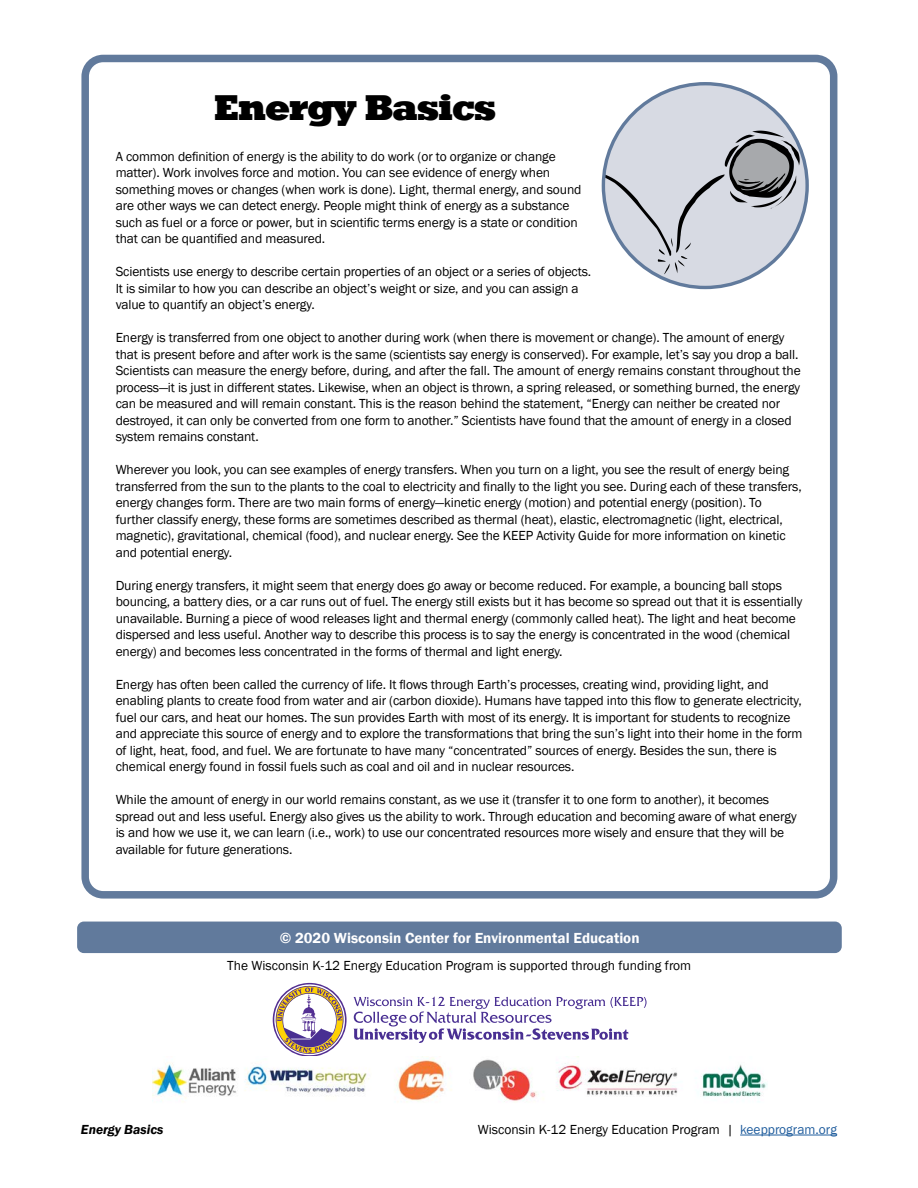
<style>
.page{position:relative;width:918px;height:1188px;background:#fff}
.page>*{position:absolute;margin:0;border:0;box-sizing:border-box;transform-origin:0 0}
.t1{font:34.5px "Roland";color:#000}
.t2{font:600 15px "Franklin Gothic";color:#fff}
.t3{font:13.5px/16.5px "Franklin Gothic";letter-spacing:-.01em;color:#000}
.t4{font:italic 600 13.5px "Franklin Gothic";color:#000}
.s1{color:#215e9e}
</style>
<div class="page">
<div style="left:81px;top:55px;width:756px;height:844px;border:8px solid #617a9c;border-radius:18px"></div>
<div style="left:77px;top:922px;width:765px;height:31px;background:#617a9c;border-radius:7px"></div>
<svg style="left:353px;top:996px;width:294px;height:47px"></svg>
<svg style="left:273px;top:983px;width:74px;height:73px"></svg>
<img style="left:152px;top:1057px;width:615px;height:45px">
<hr style="left:740px;top:1135px;width:97px;height:1px;background:#215e9e">
<div style="left:603px;top:84px;width:204px;height:203px;background:#d7dae3;border-radius:50%"></div>
<svg style="left:603px;top:131px;width:197px;height:143px"></svg>
<h1 class="t1" style="left:215px;top:88px;width:283px">Energy Basics</h1>
<p class="t3" style="left:116px;top:148px;width:467px">A common definition of energy is the ability to do work (or to organize or change matter). Work involves force and motion. You can see evidence of energy when something moves or changes (when work is done). Light, thermal energy, and sound are other ways we can detect energy. People might think of energy as a substance such as fuel or a force or power, but in scientific terms energy is a state or condition that can be quantified and measured.</p>
<p class="t3" style="left:116px;top:264px;width:477px">Scientists use energy to describe certain properties of an object or a series of objects.<br>It is similar to how you can describe an object’s weight or size, and you can assign a value to quantify an object’s energy.</p>
<p class="t3" style="left:116px;top:330px;width:687px">Energy is transferred from one object to another during work (when there is movement or change). The amount of energy that is present before and after work is the same (scientists say energy is conserved). For example, let’s say you drop a ball.<br>Scientists can measure the energy before, during, and after the fall. The amount of energy remains constant throughout the process—it is just in different states. Likewise, when an object is thrown, a spring released, or something burned, the energy can be measured and will remain constant. This is the reason behind the statement, “Energy can neither be created nor destroyed, it can only be converted from one form to another.” Scientists have found that the amount of energy in a closed system remains constant.</p>
<p class="t3" style="left:116px;top:462px;width:688px">Wherever you look, you can see examples of energy transfers. When you turn on a light, you see the result of energy being transferred from the sun to the plants to the coal to electricity and finally to the light you see. During each of these transfers, energy changes form. There are two main forms of energy—kinetic energy (motion) and potential energy (position). To further classify energy, these forms are sometimes described as thermal (heat), elastic, electromagnetic (light, electrical, magnetic), gravitational, chemical (food), and nuclear energy. See the KEEP Activity Guide for more information on kinetic and potential energy.</p>
<p class="t3" style="left:116px;top:577px;width:688px">During energy transfers, it might seem that energy does go away or become reduced. For example, a bouncing ball stops bouncing, a battery dies, or a car runs out of fuel. The energy still exists but it has become so spread out that it is essentially unavailable. Burning a piece of wood releases light and thermal energy (commonly called heat). The light and heat become dispersed and less useful. Another way to describe this process is to say the energy is concentrated in the wood (chemical energy) and becomes less concentrated in the forms of thermal and light energy.</p>
<p class="t3" style="left:116px;top:676px;width:688px">Energy has often been called the currency of life. It flows through Earth’s processes, creating wind, providing light, and enabling plants to create food from water and air (carbon dioxide). Humans have tapped into this flow to generate electricity, fuel our cars, and heat our homes. The sun provides Earth with most of its energy. It is important for students to recognize and appreciate this source of energy and to explore the transformations that bring the sun’s light into their home in the form of light, heat, food, and fuel. We are fortunate to have many “concentrated” sources of energy. Besides the sun, there is chemical energy found in fossil fuels such as coal and oil and in nuclear resources.</p>
<p class="t3" style="left:116px;top:792px;width:682px">While the amount of energy in our world remains constant, as we use it (transfer it to one form to another), it becomes spread out and less useful. Energy also gives us the ability to work. Through education and becoming aware of what energy is and how we use it, we can learn (i.e., work) to use our concentrated resources more wisely and ensure that they will be available for future generations.</p>
<p class="t2" style="left:280px;top:928px;width:361px">© 2020 Wisconsin Center for Environmental Education</p>
<p class="t3" style="left:227px;top:958px;width:465px">The Wisconsin K-12 Energy Education Program is supported through funding from</p>
<p class="t4" style="left:81px;top:1121px;width:84px">Energy Basics</p>
<p class="t3" style="left:478px;top:1122px;width:361px">Wisconsin K-12 Energy Education Program | <span class="s1">keepprogram.org</span></p>
</div>
